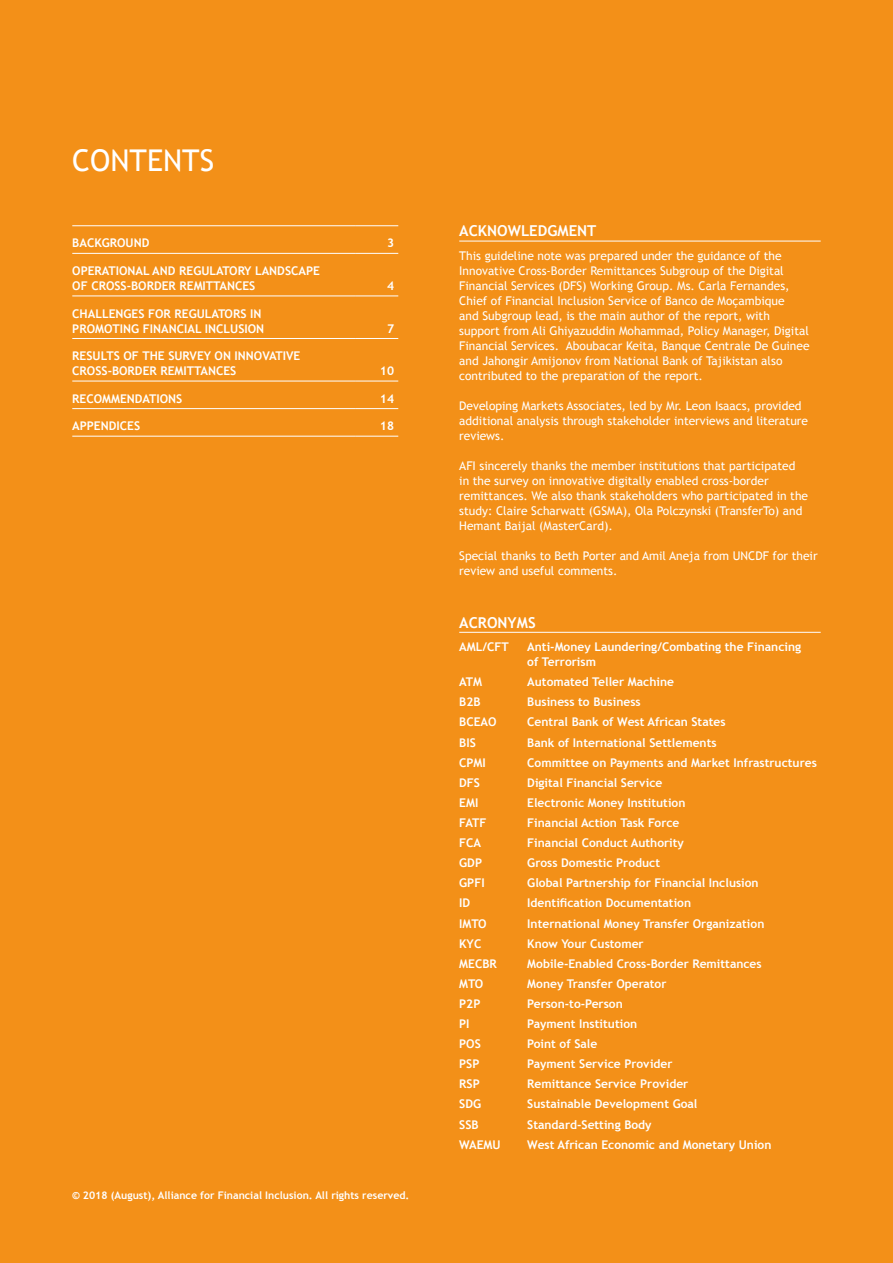
<style>
.page{position:relative;width:893px;height:1263px;background:#f39018}
.page>*{position:absolute;margin:0;border:0;box-sizing:border-box;transform-origin:0 0}
.t1{font:30px "Trebuchet MS";color:#fff}
.t2{font:700 15px "Trebuchet MS";color:#fff}
.t3{font:700 12px/15px "Trebuchet MS";color:#fff}
.t4{font:12px/15px "Trebuchet MS";color:#fff}
.t5{font:700 10.5px "Trebuchet MS";color:#fff}
</style>
<div class="page">
<hr style="left:72px;top:338px;width:283px;height:1px;background:#fff">
<hr style="left:355px;top:338px;width:43px;height:1px;background:#fff">
<hr style="left:72px;top:381px;width:283px;height:1px;background:#fff">
<hr style="left:355px;top:381px;width:43px;height:1px;background:#fff">
<hr style="left:72px;top:408px;width:283px;height:1px;background:#fff">
<hr style="left:355px;top:408px;width:43px;height:1px;background:#fff">
<hr style="left:72px;top:436px;width:283px;height:1px;background:#fff">
<hr style="left:355px;top:436px;width:43px;height:1px;background:#fff">
<hr style="left:72px;top:296px;width:283px;height:1px;background:#fff">
<hr style="left:355px;top:296px;width:43px;height:1px;background:#fff">
<hr style="left:72px;top:225px;width:283px;height:1px;background:#fff">
<hr style="left:355px;top:225px;width:43px;height:1px;background:#fff">
<hr style="left:72px;top:253px;width:283px;height:1px;background:#fff">
<hr style="left:355px;top:253px;width:43px;height:1px;background:#fff">
<hr style="left:459px;top:241px;width:362px;height:1px;background:#fff">
<hr style="left:459px;top:632px;width:362px;height:1px;background:#fff">
<h1 class="t1" style="left:72px;top:143px;width:143px">CONTENTS</h1>
<p class="t3" style="left:72px;top:236px;width:79px">BACKGROUND</p>
<p class="t3" style="left:387px;top:236px;width:9px">3</p>
<p class="t3" style="left:72px;top:263px;width:249px">OPERATIONAL AND REGULATORY LANDSCAPE<br>OF CROSS-BORDER REMITTANCES</p>
<p class="t3" style="left:387px;top:278px;width:9px">4</p>
<p class="t3" style="left:72px;top:306px;width:193px">CHALLENGES FOR REGULATORS IN<br>PROMOTING FINANCIAL INCLUSION</p>
<p class="t3" style="left:72px;top:348px;width:230px">RESULTS OF THE SURVEY ON INNOVATIVE<br>CROSS-BORDER REMITTANCES</p>
<p class="t3" style="left:387px;top:321px;width:9px">7</p>
<p class="t3" style="left:380px;top:363px;width:16px">10</p>
<p class="t3" style="left:72px;top:391px;width:112px">RECOMMENDATIONS</p>
<p class="t3" style="left:380px;top:391px;width:16px">14</p>
<p class="t3" style="left:72px;top:418px;width:69px">APPENDICES</p>
<p class="t3" style="left:380px;top:418px;width:16px">18</p>
<p class="t5" style="left:72px;top:1189px;width:339px">© 2018 (August), Alliance for Financial Inclusion. All rights reserved.</p>
<p class="t2" style="left:459px;top:222px;width:139px">ACKNOWLEDGMENT</p>
<p class="t4" style="left:459px;top:248px;width:352px">This guideline note was prepared under the guidance of the Innovative Cross-Border Remittances Subgroup of the Digital Financial Services (DFS) Working Group. Ms. Carla Fernandes, Chief of Financial Inclusion Service of Banco de Moçambique<br>and Subgroup lead, is the main author of the report, with support from Ali Ghiyazuddin Mohammad, Policy Manager, Digital Financial Services. Aboubacar Keita, Banque Centrale De Guinee and Jahongir Amijonov from National Bank of Tajikistan also contributed to the preparation of the report.</p>
<p class="t4" style="left:459px;top:398px;width:350px">Developing Markets Associates, led by Mr. Leon Isaacs, provided additional analysis through stakeholder interviews and literature reviews.</p>
<p class="t4" style="left:459px;top:458px;width:350px">AFI sincerely thanks the member institutions that participated in the survey on innovative digitally enabled cross-border remittances. We also thank stakeholders who participated in the study: Claire Scharwatt (GSMA), Ola Polczynski (TransferTo) and Hemant Baijal (MasterCard).</p>
<p class="t4" style="left:459px;top:548px;width:360px">Special thanks to Beth Porter and Amil Aneja from UNCDF for their review and useful comments.</p>
<p class="t2" style="left:459px;top:613px;width:78px">ACRONYMS</p>
<p class="t3" style="left:459px;top:639px;width:51px">AML/CFT</p>
<p class="t3" style="left:527px;top:639px;width:275px">Anti-Money Laundering/Combating the Financing of Terrorism</p>
<p class="t3" style="left:459px;top:674px;width:24px">ATM</p>
<p class="t3" style="left:527px;top:674px;width:148px">Automated Teller Machine</p>
<p class="t3" style="left:459px;top:695px;width:23px">B2B</p>
<p class="t3" style="left:527px;top:695px;width:115px">Business to Business</p>
<p class="t3" style="left:459px;top:715px;width:39px">BCEAO</p>
<p class="t3" style="left:527px;top:715px;width:200px">Central Bank of West African States</p>
<p class="t3" style="left:459px;top:735px;width:18px">BIS</p>
<p class="t3" style="left:527px;top:735px;width:191px">Bank of International Settlements</p>
<p class="t3" style="left:459px;top:755px;width:28px">CPMI</p>
<p class="t3" style="left:527px;top:755px;width:291px">Committee on Payments and Market Infrastructures</p>
<p class="t3" style="left:459px;top:775px;width:22px">DFS</p>
<p class="t3" style="left:527px;top:775px;width:137px">Digital Financial Service</p>
<p class="t3" style="left:459px;top:795px;width:21px">EMI</p>
<p class="t3" style="left:527px;top:795px;width:160px">Electronic Money Institution</p>
<p class="t3" style="left:459px;top:815px;width:29px">FATF</p>
<p class="t3" style="left:527px;top:815px;width:154px">Financial Action Task Force</p>
<p class="t3" style="left:459px;top:835px;width:23px">FCA</p>
<p class="t3" style="left:527px;top:835px;width:158px">Financial Conduct Authority</p>
<p class="t3" style="left:459px;top:855px;width:24px">GDP</p>
<p class="t3" style="left:527px;top:855px;width:134px">Gross Domestic Product</p>
<p class="t3" style="left:459px;top:875px;width:27px">GPFI</p>
<p class="t3" style="left:527px;top:875px;width:233px">Global Partnership for Financial Inclusion</p>
<p class="t3" style="left:459px;top:896px;width:13px">ID</p>
<p class="t3" style="left:527px;top:896px;width:165px">Identification Documentation</p>
<p class="t3" style="left:459px;top:916px;width:29px">IMTO</p>
<p class="t3" style="left:527px;top:916px;width:239px">International Money Transfer Organization</p>
<p class="t3" style="left:459px;top:936px;width:24px">KYC</p>
<p class="t3" style="left:527px;top:936px;width:118px">Know Your Customer</p>
<p class="t3" style="left:459px;top:956px;width:39px">MECBR</p>
<p class="t3" style="left:527px;top:956px;width:236px">Mobile-Enabled Cross-Border Remittances</p>
<p class="t3" style="left:459px;top:976px;width:26px">MTO</p>
<p class="t3" style="left:527px;top:976px;width:141px">Money Transfer Operator</p>
<p class="t3" style="left:459px;top:996px;width:23px">P2P</p>
<p class="t3" style="left:527px;top:996px;width:97px">Person-to-Person</p>
<p class="t3" style="left:459px;top:1016px;width:12px">PI</p>
<p class="t3" style="left:527px;top:1016px;width:111px">Payment Institution</p>
<p class="t3" style="left:459px;top:1036px;width:23px">POS</p>
<p class="t3" style="left:527px;top:1036px;width:72px">Point of Sale</p>
<p class="t3" style="left:459px;top:1056px;width:22px">PSP</p>
<p class="t3" style="left:527px;top:1056px;width:147px">Payment Service Provider</p>
<p class="t3" style="left:459px;top:1076px;width:22px">RSP</p>
<p class="t3" style="left:527px;top:1076px;width:163px">Remittance Service Provider</p>
<p class="t3" style="left:459px;top:1097px;width:23px">SDG</p>
<p class="t3" style="left:527px;top:1097px;width:172px">Sustainable Development Goal</p>
<p class="t3" style="left:459px;top:1117px;width:21px">SSB</p>
<p class="t3" style="left:527px;top:1117px;width:126px">Standard-Setting Body</p>
<p class="t3" style="left:459px;top:1137px;width:43px">WAEMU</p>
<p class="t3" style="left:527px;top:1137px;width:246px">West African Economic and Monetary Union</p>
</div>
